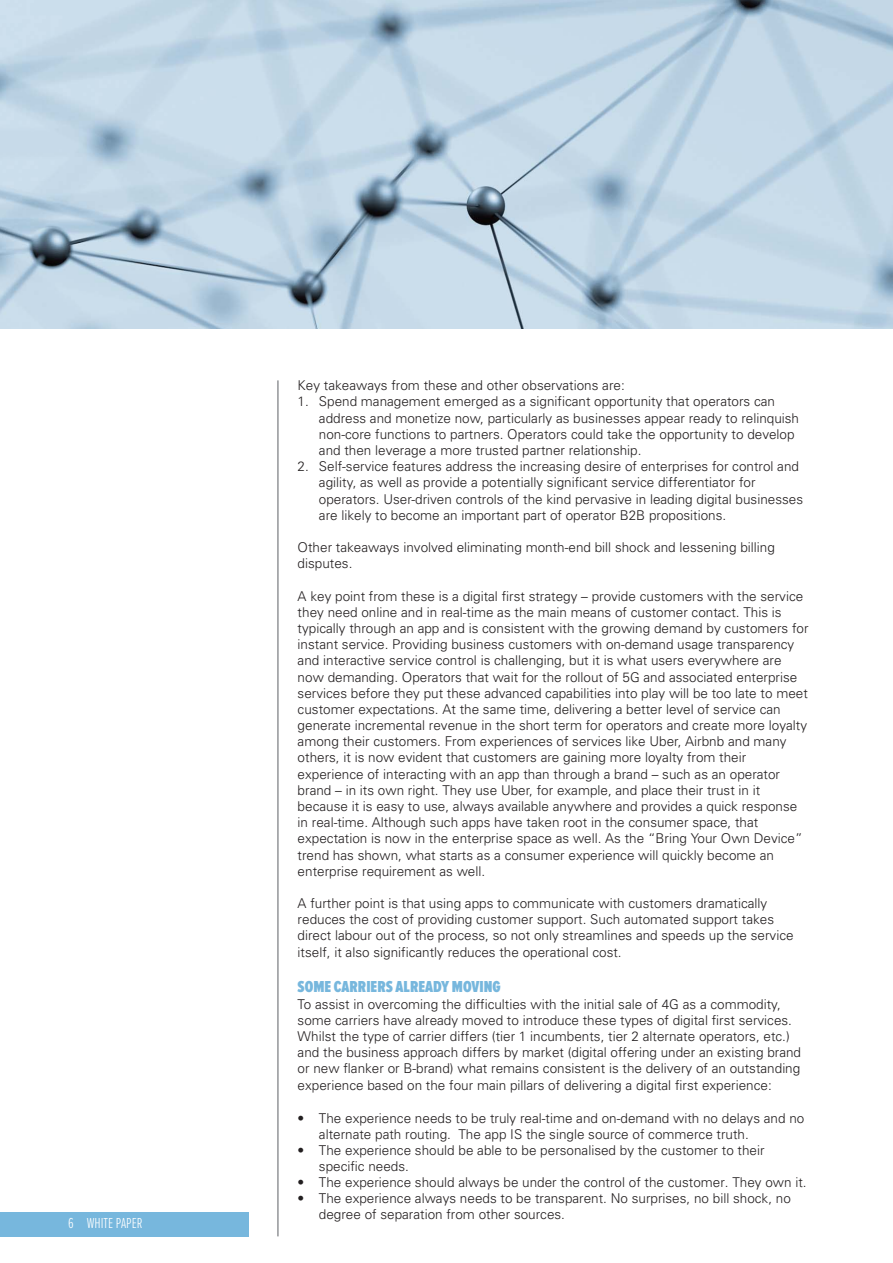
<style>
.page{position:relative;width:893px;height:1263px;background:#fff}
.page>*{position:absolute;margin:0;border:0;box-sizing:border-box;transform-origin:0 0}
.t1{font:900 16.5px "Proxima Nova A Ex Cn";color:#77b7dd}
.t2{font:300 15px "Proxima Nova A Ex Cn";color:#fff}
.t3{font:300 13.5px/16.2px "Univers";color:#231f20}
</style>
<div class="page">
<div style="left:0;top:1212px;width:249px;height:24px;background:#77b7dd"></div>
<hr style="left:277px;top:380px;width:2px;height:856px;background:#939598">
<img style="left:0;top:0;width:893px;height:329px">
<p class="t2" style="left:68px;top:1218px;width:76px">6 WHITE PAPER</p>
<p class="t3" style="left:298px;top:378px;width:329px">Key takeaways from these and other observations are:</p>
<p class="t3" style="left:319px;top:395px;width:482px;text-indent:-21px">1. Spend management emerged as a significant opportunity that operators can address and monetize now, particularly as businesses appear ready to relinquish non-core functions to partners. Operators could take the opportunity to develop and then leverage a more trusted partner relationship.</p>
<p class="t3" style="left:319px;top:459px;width:486px;text-indent:-21px">2. Self-service features address the increasing desire of enterprises for control and agility, as well as provide a potentially significant service differentiator for operators. User-driven controls of the kind pervasive in leading digital businesses are likely to become an important part of operator B2B propositions.</p>
<p class="t3" style="left:298px;top:540px;width:479px">Other takeaways involved eliminating month-end bill shock and lessening billing disputes.</p>
<p class="t3" style="left:298px;top:589px;width:512px">A key point from these is a digital first strategy – provide customers with the service they need online and in real-time as the main means of customer contact. This is typically through an app and is consistent with the growing demand by customers for instant service. Providing business customers with on-demand usage transparency and interactive service control is challenging, but it is what users everywhere are now demanding. Operators that wait for the rollout of 5G and associated enterprise services before they put these advanced capabilities into play will be too late to meet customer expectations. At the same time, delivering a better level of service can generate incremental revenue in the short term for operators and create more loyalty among their customers. From experiences of services like Uber, Airbnb and many others, it is now evident that customers are gaining more loyalty from their experience of interacting with an app than through a brand – such as an operator brand – in its own right. They use Uber, for example, and place their trust in it because it is easy to use, always available anywhere and provides a quick response in real-time. Although such apps have taken root in the consumer space, that expectation is now in the enterprise space as well. As the “Bring Your Own Device” trend has shown, what starts as a consumer experience will quickly become an enterprise requirement as well.</p>
<p class="t3" style="left:298px;top:896px;width:497px">A further point is that using apps to communicate with customers dramatically reduces the cost of providing customer support. Such automated support takes direct labour out of the process, so not only streamlines and speeds up the service itself, it also significantly reduces the operational cost.</p>
<p class="t1" style="left:298px;top:981px;width:205px">SOME CARRIERS ALREADY MOVING</p>
<p class="t3" style="left:298px;top:997px;width:505px">To assist in overcoming the difficulties with the initial sale of 4G as a commodity, some carriers have already moved to introduce these types of digital first services.<br>Whilst the type of carrier differs (tier 1 incumbents, tier 2 alternate operators, etc.) and the business approach differs by market (digital offering under an existing brand or new flanker or B-brand) what remains consistent is the delivery of an outstanding experience based on the four main pillars of delivering a digital first experience:</p>
<p class="t3" style="left:319px;top:1111px;width:487px;text-indent:-21px">• The experience needs to be truly real-time and on-demand with no delays and no alternate path routing. The app IS the single source of commerce truth.</p>
<p class="t3" style="left:319px;top:1143px;width:447px;text-indent:-21px">• The experience should be able to be personalised by the customer to their specific needs.</p>
<p class="t3" style="left:298px;top:1175px;width:510px">• The experience should always be under the control of the customer. They own it.</p>
<p class="t3" style="left:319px;top:1192px;width:473px;text-indent:-21px">• The experience always needs to be transparent. No surprises, no bill shock, no degree of separation from other sources.</p>
</div>
